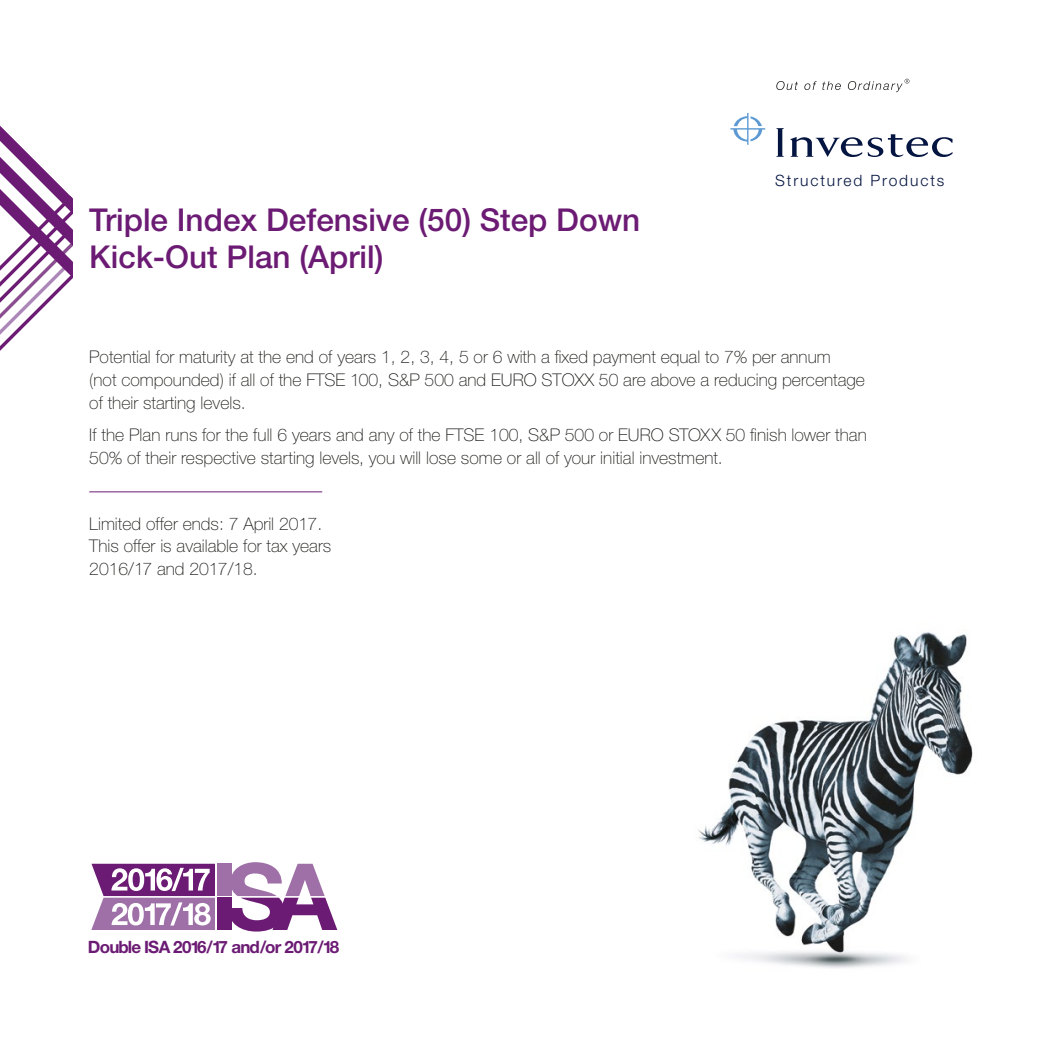
<style>
.page{position:relative;width:1042px;height:1042px;background:#fff}
.page>*{position:absolute;margin:0;border:0;box-sizing:border-box;transform-origin:0 0}
.t1{font:500 31.5px/36.8px "Helvetica Neue LT Std";color:#6c1b74}
.t2{font:100 17.5px/22.8px "Helvetica Neue LT Std";color:#1a1a18}
.t3{font:700 16.97px "Helvetica Neue";letter-spacing:-.055em;color:#6c1b74}
.t4{font:300 15.58px "Helvetica Neue LT Std";letter-spacing:.12em;color:#051541}
</style>
<div class="page">
<hr style="left:89px;top:491px;width:233px;height:1px;background:#6c1b74">
<svg style="left:776px;top:128px;width:176px;height:29px"></svg>
<svg style="left:730px;top:113px;width:35px;height:32px"></svg>
<svg style="left:776px;top:81px;width:22px;height:9px"></svg>
<svg style="left:804px;top:81px;width:12px;height:9px"></svg>
<svg style="left:822px;top:81px;width:19px;height:9px"></svg>
<svg style="left:848px;top:79px;width:61px;height:13px"></svg>
<img style="left:698px;top:632px;width:275px;height:336px">
<svg style="left:0;top:126px;width:73px;height:225px"></svg>
<div style="left:217px;top:897px;width:14px;height:33px;background:#6c1b74"></div>
<div style="left:217px;top:864px;width:14px;height:32px;background:#9f70a7"></div>
<svg style="left:228px;top:862px;width:109px;height:69px"></svg>
<svg style="left:91px;top:864px;width:124px;height:66px"></svg>
<h1 class="t1" style="left:89px;top:202px;width:552px">Triple Index Defensive (50) Step Down<br>Kick-Out Plan (April)</h1>
<p class="t4" style="left:775px;top:171px;width:171px">Structured Products</p>
<p class="t2" style="left:89px;top:346px;width:777px">Potential for maturity at the end of years 1, 2, 3, 4, 5 or 6 with a fixed payment equal to 7% per annum<br>(not compounded) if all of the FTSE 100, S&amp;P 500 and EURO STOXX 50 are above a reducing percentage of their starting levels.</p>
<p class="t2" style="left:89px;top:424px;width:779px">If the Plan runs for the full 6 years and any of the FTSE 100, S&amp;P 500 or EURO STOXX 50 finish lower than<br>50% of their respective starting levels, you will lose some or all of your initial investment.</p>
<p class="t2" style="left:89px;top:512px;width:243px">Limited offer ends: 7 April 2017.<br>This offer is available for tax years<br>2016/17 and 2017/18.</p>
<p class="t3" style="left:88px;top:936px;width:253px">Double ISA 2016/17 and/or 2017/18</p>
</div>
